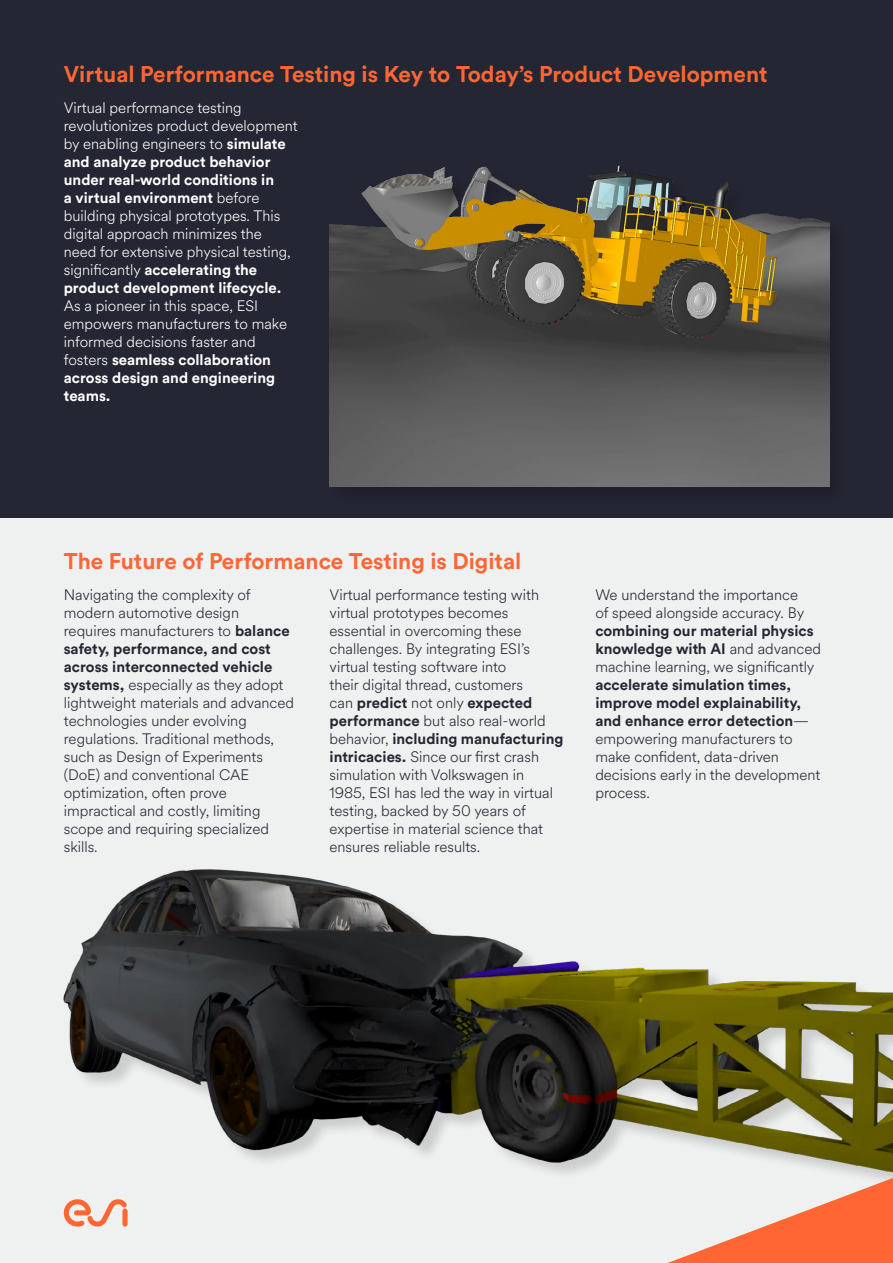
<style>
.page{position:relative;width:893px;height:1263px;background:#fff}
.page>*{position:absolute;margin:0;border:0;box-sizing:border-box;transform-origin:0 0}
.t1{font:700 22.5px "Circular Std";color:#f63}
.t2{font:300 15px/18px "Circular Spotify Text";color:#252633}
.t3{font:300 15px/18px "Circular Spotify Text";color:#fff}
.t4{font:700 15px/18px "Circular Std";color:#252633}
.t5{font:700 15px/18px "Circular Std";color:#fff}
.s1{font-family:"Circular Std";font-weight:700}
.s2{font-family:"Circular Spotify Text";font-weight:300}
</style>
<div class="page">
<div style="left:0;top:0;width:893px;height:519px;background:#252633"></div>
<div style="left:0;top:519px;width:893px;height:744px;background:#eff0f0"></div>
<svg style="left:122px;top:1208px;width:6px;height:18px"></svg>
<svg style="left:64px;top:1199px;width:63px;height:28px"></svg>
<div style="left:329px;top:166px;width:518px;height:339px;background:#22232f"></div>
<img style="left:330px;top:165px;width:499px;height:322px">
<img style="left:64px;top:870px;width:829px;height:308px">
<svg style="left:668px;top:1178px;width:225px;height:85px"></svg>
<h1 class="t1" style="left:64px;top:60px;width:705px">Virtual Performance Testing is Key to Today’s Product Development</h1>
<p class="t3" style="left:64px;top:99px;width:235px">Virtual performance testing revolutionizes product development by enabling engineers to <span class="s1">simulate</span></p>
<p class="t5" style="left:64px;top:153px;width:212px">and analyze product behavior under real-world conditions in a virtual environment <span class="s2">before</span></p>
<p class="t3" style="left:64px;top:207px;width:229px">building physical prototypes. This digital approach minimizes the need for extensive physical testing,</p>
<p class="t5" style="left:64px;top:261px;width:219px"><span class="s2">significantly</span> accelerating the product development lifecycle.</p>
<p class="t3" style="left:64px;top:297px;width:225px">As a pioneer in this space, ESI empowers manufacturers to make informed decisions faster and</p>
<p class="t5" style="left:64px;top:351px;width:213px"><span class="s2">fosters</span> seamless collaboration across design and engineering teams.</p>
<h1 class="t1" style="left:64px;top:546px;width:459px">The Future of Performance Testing is Digital</h1>
<p class="t2" style="left:64px;top:586px;width:227px">Navigating the complexity of modern automotive design requires manufacturers to <span class="s1">balance</span></p>
<p class="t4" style="left:64px;top:640px;width:210px">safety, performance, and cost across interconnected vehicle</p>
<p class="t2" style="left:64px;top:676px;width:232px"><span class="s1">systems,</span> especially as they adopt lightweight materials and advanced technologies under evolving regulations. Traditional methods, such as Design of Experiments (DoE) and conventional CAE optimization, often prove impractical and costly, limiting scope and requiring specialized skills.</p>
<p class="t2" style="left:330px;top:586px;width:211px">Virtual performance testing with virtual prototypes becomes essential in overcoming these challenges. By integrating ESI’s virtual testing software into their digital thread, customers</p>
<p class="t4" style="left:330px;top:694px;width:204px"><span class="s2">can</span> predict <span class="s2">not only</span> expected</p>
<p class="t2" style="left:330px;top:712px;width:218px"><span class="s1">performance</span> but also real-world</p>
<p class="t4" style="left:330px;top:730px;width:235px"><span class="s2">behavior,</span> including manufacturing</p>
<p class="t2" style="left:330px;top:748px;width:225px"><span class="s1">intricacies.</span> Since our first crash simulation with Volkswagen in<br>1985, ESI has led the way in virtual testing, backed by 50 years of expertise in material science that ensures reliable results.</p>
<p class="t2" style="left:595px;top:586px;width:210px">We understand the importance of speed alongside accuracy. By</p>
<p class="t4" style="left:595px;top:622px;width:227px">combining our material physics knowledge with AI <span class="s2">and advanced</span></p>
<p class="t2" style="left:595px;top:658px;width:221px">machine learning, we significantly</p>
<p class="t4" style="left:595px;top:676px;width:215px">accelerate simulation times, improve model explainability, and enhance error detection<span class="s2">—</span></p>
<p class="t2" style="left:595px;top:730px;width:227px">empowering manufacturers to make confident, data-driven decisions early in the development process.</p>
</div>
